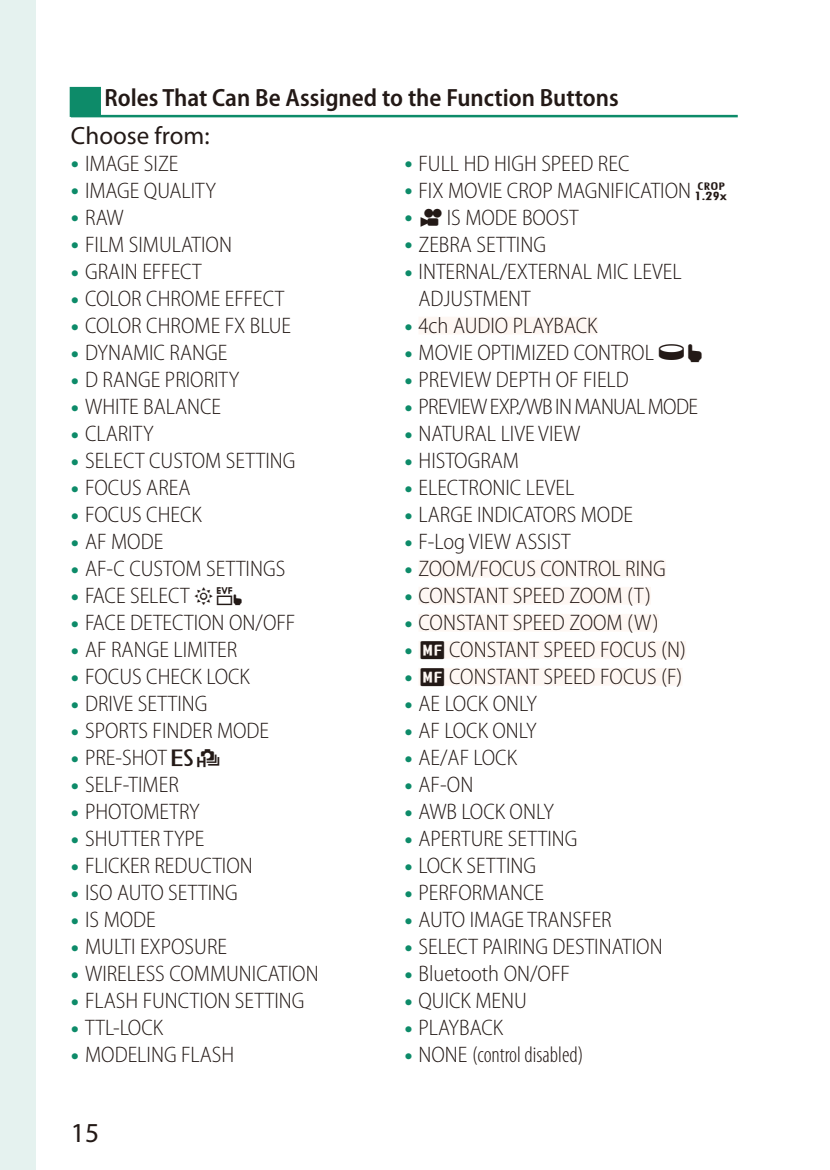
<style>
.page{position:relative;width:830px;height:1170px;background:#fff}
.page>*{position:absolute;margin:0;border:0;box-sizing:border-box;transform-origin:0 0}
.t1{font:27.5px "Myriad Pro";color:#231916}
.t2{font:600 semi-condensed 25px "Myriad Pro";color:#231916}
.t3{font:25px "Myriad Pro";color:#231916}
.t4{font:300 semi-condensed 22.5px/27px "Myriad Pro";color:#231916}
.t5{font:300 semi-condensed 22.5px "Myriad Pro";letter-spacing:-.03em;color:#231916}
.t6{font:300 condensed 22.5px "Myriad Pro";color:#231916}
.s1{font-size:33.75px;color:#0d8b69}
.s2{font-family:"FFICN63";font-weight:400;font-stretch:normal}
.s3{font-family:"FFICN32";font-weight:400;font-stretch:normal}
.s4{font-family:"FFICN30";font-weight:400;font-stretch:normal}
.s5{font-family:"FFICN33";font-weight:400;font-stretch:normal}
.s6{font-family:"FFICN10";font-weight:400;font-stretch:normal}
.s7{font-stretch:semi-condensed;font-size:33.75px;color:#0d8b69}
.s8{font-stretch:semi-condensed}
</style>
<div class="page">
<div style="left:0;top:0;width:35px;height:1169px;background:#e5f2ef"></div>
<div style="left:70px;top:87px;width:31px;height:30px;background:#0d8b69"></div>
<hr style="left:71px;top:115px;width:666px;height:2px;background:#0d8b69">
<div style="left:418px;top:317px;width:179px;height:17px;background:#fef7f3"></div>
<div style="left:418px;top:560px;width:247px;height:17px;background:#fef7f3"></div>
<div style="left:418px;top:587px;width:232px;height:17px;background:#fef7f3"></div>
<div style="left:418px;top:614px;width:240px;height:17px;background:#fef7f3"></div>
<div style="left:418px;top:641px;width:267px;height:17px;background:#fef7f3"></div>
<div style="left:418px;top:668px;width:264px;height:17px;background:#fef7f3"></div>
<p class="t2" style="left:104px;top:84px;width:515px">Roles That Can Be Assigned to the Function Buttons</p>
<p class="t3" style="left:71px;top:120px;width:140px">Choose from:</p>
<p class="t4" style="left:71px;top:150px;width:109px"><span class="s1">•</span> IMAGE SIZE</p>
<p class="t4" style="left:71px;top:177px;width:146px"><span class="s1">•</span> IMAGE QUALITY</p>
<p class="t4" style="left:71px;top:204px;width:54px"><span class="s1">•</span> RAW</p>
<p class="t4" style="left:71px;top:231px;width:162px"><span class="s1">•</span> FILM SIMULATION</p>
<p class="t4" style="left:71px;top:258px;width:132px"><span class="s1">•</span> GRAIN EFFECT</p>
<p class="t4" style="left:71px;top:285px;width:215px"><span class="s1">•</span> COLOR CHROME EFFECT</p>
<p class="t4" style="left:71px;top:312px;width:221px"><span class="s1">•</span> COLOR CHROME FX BLUE</p>
<p class="t4" style="left:71px;top:339px;width:158px"><span class="s1">•</span> DYNAMIC RANGE</p>
<p class="t4" style="left:71px;top:366px;width:170px"><span class="s1">•</span> D RANGE PRIORITY</p>
<p class="t4" style="left:71px;top:393px;width:152px"><span class="s1">•</span> WHITE BALANCE</p>
<p class="t4" style="left:71px;top:420px;width:84px"><span class="s1">•</span> CLARITY</p>
<p class="t4" style="left:71px;top:447px;width:226px"><span class="s1">•</span> SELECT CUSTOM SETTING</p>
<p class="t4" style="left:71px;top:474px;width:121px"><span class="s1">•</span> FOCUS AREA</p>
<p class="t4" style="left:71px;top:501px;width:132px"><span class="s1">•</span> FOCUS CHECK</p>
<p class="t4" style="left:71px;top:528px;width:94px"><span class="s1">•</span> AF MODE</p>
<p class="t4" style="left:71px;top:555px;width:216px"><span class="s1">•</span> AF-C CUSTOM SETTINGS</p>
<p class="t4" style="left:71px;top:582px;width:175px"><span class="s1">•</span> FACE SELECT<span class="s2">op</span></p>
<p class="t4" style="left:71px;top:609px;width:226px"><span class="s1">•</span> FACE DETECTION ON/OFF</p>
<p class="t4" style="left:71px;top:636px;width:168px"><span class="s1">•</span> AF RANGE LIMITER</p>
<p class="t4" style="left:71px;top:663px;width:180px"><span class="s1">•</span> FOCUS CHECK LOCK</p>
<p class="t4" style="left:71px;top:690px;width:138px"><span class="s1">•</span> DRIVE SETTING</p>
<p class="t4" style="left:71px;top:717px;width:200px"><span class="s1">•</span> SPORTS FINDER MODE</p>
<p class="t4" style="left:71px;top:744px;width:152px"><span class="s1">•</span> PRE-SHOT<span class="s3">s</span><span class="s4">J</span></p>
<p class="t4" style="left:71px;top:771px;width:109px"><span class="s1">•</span> SELF-TIMER</p>
<p class="t4" style="left:71px;top:798px;width:130px"><span class="s1">•</span> PHOTOMETRY</p>
<p class="t4" style="left:71px;top:825px;width:135px"><span class="s1">•</span> SHUTTER TYPE</p>
<p class="t4" style="left:71px;top:852px;width:183px"><span class="s1">•</span> FLICKER REDUCTION</p>
<p class="t4" style="left:71px;top:879px;width:168px"><span class="s1">•</span> ISO AUTO SETTING</p>
<p class="t4" style="left:71px;top:906px;width:86px"><span class="s1">•</span> IS MODE</p>
<p class="t4" style="left:71px;top:933px;width:157px"><span class="s1">•</span> MULTI EXPOSURE</p>
<p class="t4" style="left:71px;top:960px;width:249px"><span class="s1">•</span> WIRELESS COMMUNICATION</p>
<p class="t4" style="left:71px;top:987px;width:235px"><span class="s1">•</span> FLASH FUNCTION SETTING</p>
<p class="t4" style="left:71px;top:1014px;width:94px"><span class="s1">•</span> TTL-LOCK</p>
<p class="t4" style="left:71px;top:1041px;width:165px"><span class="s1">•</span> MODELING FLASH</p>
<p class="t4" style="left:404px;top:150px;width:226px"><span class="s1">•</span> FULL HD HIGH SPEED REC</p>
<p class="t4" style="left:404px;top:177px;width:326px"><span class="s1">•</span> FIX MOVIE CROP MAGNIFICATION<span class="s5">C</span></p>
<p class="t4" style="left:404px;top:204px;width:176px"><span class="s1">•</span> <span class="s6">F</span>IS MODE BOOST</p>
<p class="t4" style="left:404px;top:231px;width:143px"><span class="s1">•</span> ZEBRA SETTING</p>
<p class="t4" style="left:418px;top:258px;width:264px;text-indent:-14px"><span class="s1">•</span> INTERNAL/EXTERNAL MIC LEVEL<br>ADJUSTMENT</p>
<p class="t4" style="left:404px;top:312px;width:195px"><span class="s1">•</span> 4ch AUDIO PLAYBACK</p>
<p class="t4" style="left:404px;top:339px;width:301px"><span class="s1">•</span> MOVIE OPTIMIZED CONTROL<span class="s3">oL</span></p>
<p class="t4" style="left:404px;top:366px;width:226px"><span class="s1">•</span> PREVIEW DEPTH OF FIELD</p>
<p class="t5" style="left:404px;top:394px;width:295px"><span class="s1">•</span> PREVIEW EXP./WB IN MANUAL MODE</p>
<p class="t4" style="left:404px;top:420px;width:178px"><span class="s1">•</span> NATURAL LIVE VIEW</p>
<p class="t4" style="left:404px;top:447px;width:116px"><span class="s1">•</span> HISTOGRAM</p>
<p class="t4" style="left:404px;top:474px;width:171px"><span class="s1">•</span> ELECTRONIC LEVEL</p>
<p class="t4" style="left:404px;top:501px;width:230px"><span class="s1">•</span> LARGE INDICATORS MODE</p>
<p class="t4" style="left:404px;top:528px;width:168px"><span class="s1">•</span> F-Log VIEW ASSIST</p>
<p class="t4" style="left:404px;top:555px;width:263px"><span class="s1">•</span> ZOOM/FOCUS CONTROL RING</p>
<p class="t4" style="left:404px;top:582px;width:248px"><span class="s1">•</span> CONSTANT SPEED ZOOM (T)</p>
<p class="t4" style="left:404px;top:609px;width:255px"><span class="s1">•</span> CONSTANT SPEED ZOOM (W)</p>
<p class="t4" style="left:404px;top:636px;width:283px"><span class="s1">•</span> <span class="s5">F</span>CONSTANT SPEED FOCUS (N)</p>
<p class="t4" style="left:404px;top:663px;width:279px"><span class="s1">•</span> <span class="s5">F</span>CONSTANT SPEED FOCUS (F)</p>
<p class="t4" style="left:404px;top:690px;width:134px"><span class="s1">•</span> AE LOCK ONLY</p>
<p class="t4" style="left:404px;top:717px;width:134px"><span class="s1">•</span> AF LOCK ONLY</p>
<p class="t4" style="left:404px;top:744px;width:114px"><span class="s1">•</span> AE/AF LOCK</p>
<p class="t4" style="left:404px;top:771px;width:70px"><span class="s1">•</span> AF-ON</p>
<p class="t4" style="left:404px;top:798px;width:151px"><span class="s1">•</span> AWB LOCK ONLY</p>
<p class="t4" style="left:404px;top:825px;width:174px"><span class="s1">•</span> APERTURE SETTING</p>
<p class="t4" style="left:404px;top:852px;width:133px"><span class="s1">•</span> LOCK SETTING</p>
<p class="t4" style="left:404px;top:879px;width:141px"><span class="s1">•</span> PERFORMANCE</p>
<p class="t4" style="left:404px;top:906px;width:209px"><span class="s1">•</span> AUTO IMAGE TRANSFER</p>
<p class="t4" style="left:404px;top:933px;width:260px"><span class="s1">•</span> SELECT PAIRING DESTINATION</p>
<p class="t4" style="left:404px;top:960px;width:167px"><span class="s1">•</span> Bluetooth ON/OFF</p>
<p class="t4" style="left:404px;top:987px;width:124px"><span class="s1">•</span> QUICK MENU</p>
<p class="t4" style="left:404px;top:1014px;width:100px"><span class="s1">•</span> PLAYBACK</p>
<p class="t6" style="left:404px;top:1041px;width:180px"><span class="s7">•</span> <span class="s8">NONE</span> (control disabled)</p>
<p class="t1" style="left:71px;top:1115px;width:30px">15</p>
</div>
